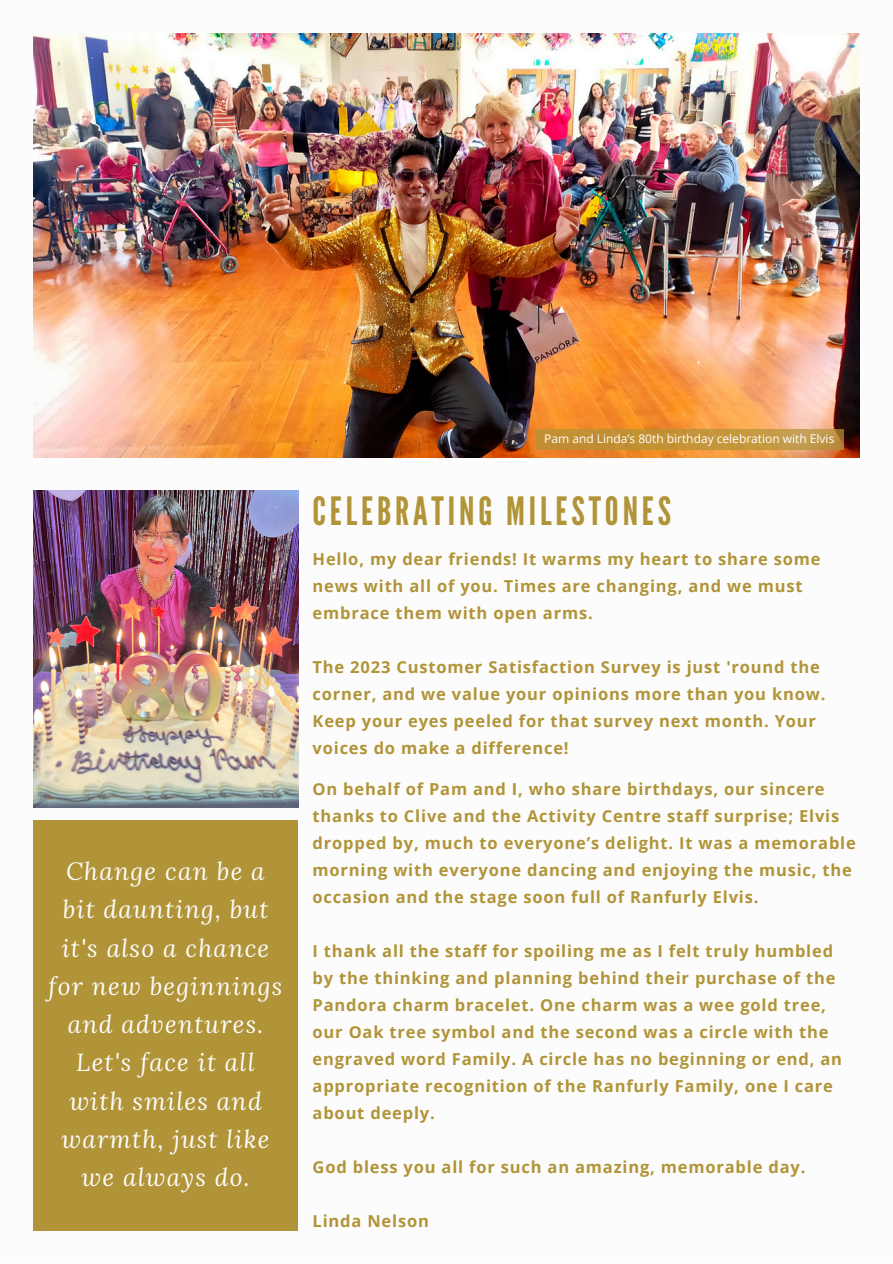
<style>
.page{position:relative;width:893px;height:1264px;background:#fff}
.page>*{position:absolute;margin:0;border:0;box-sizing:border-box;transform-origin:0 0}
.t1{font:39px "League Gothic";letter-spacing:.1em;color:#b19438}
.t2{font:italic 24.6px/38.2px "Lora";letter-spacing:.05em;color:#fcfcfc;text-align:center}
.t3{font:700 16.5px/27px "Open Sans";letter-spacing:.05em;color:#b19438}
.t4{font:12px "Open Sans";color:#fff}
</style>
<div class="page">
<img style="left:33px;top:33px;width:826px;height:424px">
<img style="left:33px;top:491px;width:266px;height:317px">
<div style="left:33px;top:820px;width:265px;height:411px;background:#b19438"></div>
<svg style="left:536px;top:428px;width:307px;height:21px;background:#c4933c"></svg>
<p class="t2" style="left:49px;top:851px;width:235px">Change can be a bit daunting, but it's also a chance for new beginnings and adventures.<br>Let's face it all with smiles and warmth, just like we always do.</p>
<p class="t4" style="left:544px;top:430px;width:291px">Pam and Linda’s 80th birthday celebration with Elvis</p>
<p class="t1" style="left:312px;top:489px;width:360px">CELEBRATING MILESTONES</p>
<p class="t3" style="left:312px;top:545px;width:509px">Hello, my dear friends! It warms my heart to share some news with all of you. Times are changing, and we must embrace them with open arms.</p>
<p class="t3" style="left:312px;top:653px;width:514px">The 2023 Customer Satisfaction Survey is just 'round the corner, and we value your opinions more than you know.<br>Keep your eyes peeled for that survey next month. Your voices do make a difference!</p>
<p class="t3" style="left:312px;top:775px;width:544px">On behalf of Pam and I, who share birthdays, our sincere thanks to Clive and the Activity Centre staff surprise; Elvis dropped by, much to everyone’s delight. It was a memorable morning with everyone dancing and enjoying the music, the occasion and the stage soon full of Ranfurly Elvis.</p>
<p class="t3" style="left:312px;top:937px;width:531px">I thank all the staff for spoiling me as I felt truly humbled by the thinking and planning behind their purchase of the Pandora charm bracelet. One charm was a wee gold tree, our Oak tree symbol and the second was a circle with the engraved word Family. A circle has no beginning or end, an appropriate recognition of the Ranfurly Family, one I care about deeply.</p>
<p class="t3" style="left:312px;top:1153px;width:494px">God bless you all for such an amazing, memorable day.</p>
<p class="t3" style="left:312px;top:1207px;width:118px">Linda Nelson</p>
</div>
